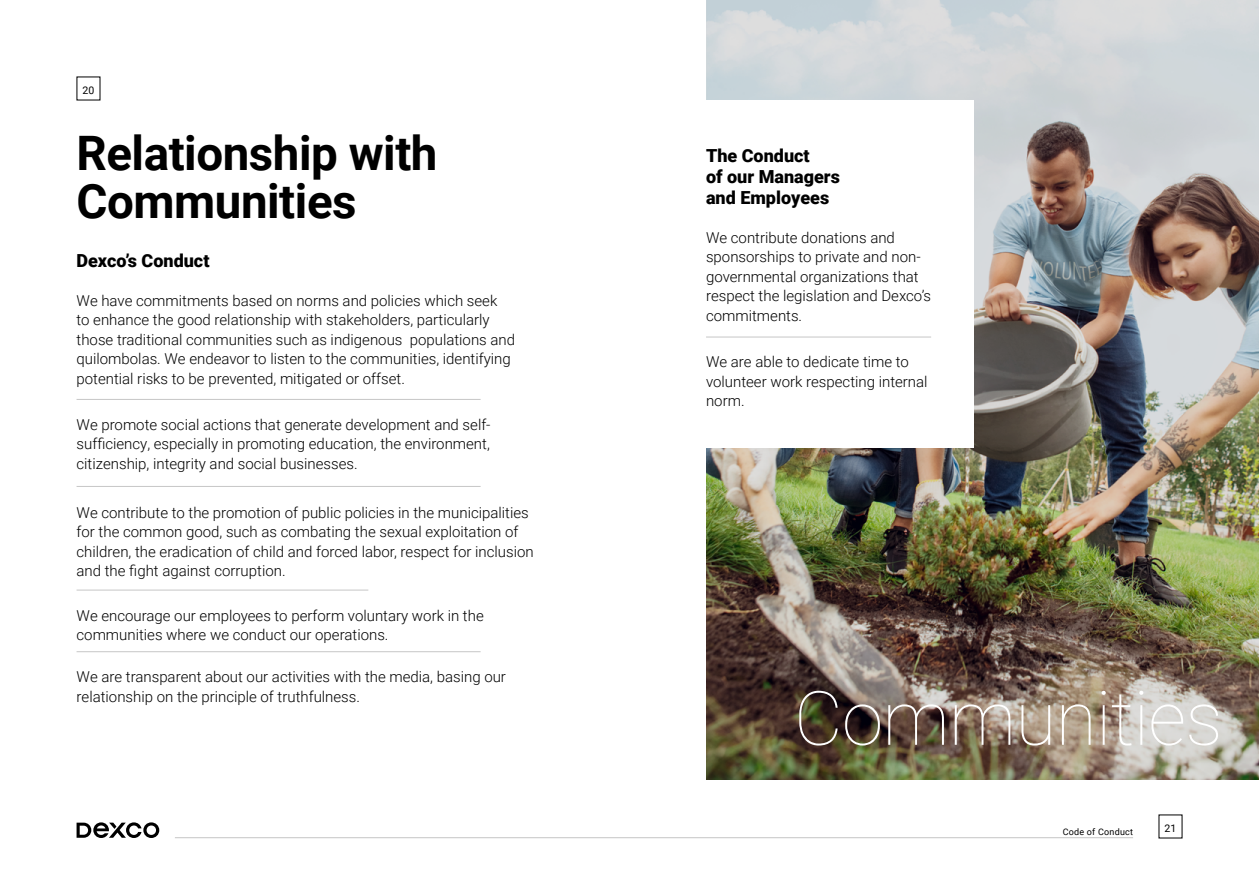
<style>
.page{position:relative;width:1259px;height:893px;background:#fff}
.page>*{position:absolute;margin:0;border:0;box-sizing:border-box;transform-origin:0 0}
.t1{font:100 75px "Roboto";letter-spacing:-.01em;color:#fff}
.t2{font:700 47.55px/47.5px "Roboto";letter-spacing:-.01em;color:#000}
.t3{font:900 18px/21px "Roboto";color:#000}
.t4{font:300 15px/19.5px "Roboto";color:#000}
.t5{font:10.5px "Roboto";color:#000}
.t6{font:9px "Roboto";letter-spacing:.025em;color:#000}
</style>
<div class="page">
<svg style="left:77px;top:822px;width:82px;height:16px"></svg>
<hr style="left:175px;top:837px;width:958px;height:1px;background:#c6c6c6">
<img style="left:706px;top:0;width:553px;height:779px">
<div style="left:681px;top:100px;width:293px;height:348px;background:#fff"></div>
<hr style="left:77px;top:399px;width:403px;height:1px;background:#c6c6c6">
<hr style="left:77px;top:486px;width:403px;height:1px;background:#c6c6c6">
<hr style="left:77px;top:590px;width:291px;height:1px;background:#c6c6c6">
<hr style="left:77px;top:651px;width:403px;height:1px;background:#c6c6c6">
<hr style="left:706px;top:337px;width:225px;height:1px;background:#c6c6c6">
<p class="t5" style="left:82px;top:83px;width:14px">20</p>
<h2 class="t2" style="left:77px;top:128px;width:362px">Relationship with<br>Communities</h2>
<p class="t3" style="left:77px;top:250px;width:134px">Dexco’s Conduct</p>
<p class="t4" style="left:77px;top:290px;width:440px">We have commitments based on norms and policies which seek<br>to enhance the good relationship with stakeholders, particularly those traditional communities such as indigenous populations and quilombolas. We endeavor to listen to the communities, identifying potential risks to be prevented, mitigated or offset.</p>
<p class="t4" style="left:77px;top:414px;width:415px;text-align:justify">We promote social actions that generate development and self&shy;sufficiency, especially in promoting education, the environment, citizenship, integrity and social businesses.</p>
<p class="t4" style="left:77px;top:502px;width:459px">We contribute to the promotion of public policies in the municipalities for the common good, such as combating the sexual exploitation of children, the eradication of child and forced labor, respect for inclusion and the fight against corruption.</p>
<p class="t4" style="left:77px;top:605px;width:409px">We encourage our employees to perform voluntary work in the communities where we conduct our operations.</p>
<p class="t4" style="left:77px;top:666px;width:431px">We are transparent about our activities with the media, basing our relationship on the principle of truthfulness.</p>
<p class="t3" style="left:706px;top:145px;width:135px">The Conduct<br>of our Managers and Employees</p>
<p class="t4" style="left:706px;top:227px;width:226px">We contribute donations and sponsorships to private and non&shy;governmental organizations that respect the legislation and Dexco’s commitments.</p>
<p class="t4" style="left:706px;top:352px;width:223px">We are able to dedicate time to volunteer work respecting internal norm.</p>
<h1 class="t1" style="left:794px;top:666px;width:430px">Communities</h1>
<p class="t6" style="left:1062px;top:825px;width:72px">Code of Conduct</p>
<p class="t5" style="left:1164px;top:821px;width:14px">21</p>
</div>
